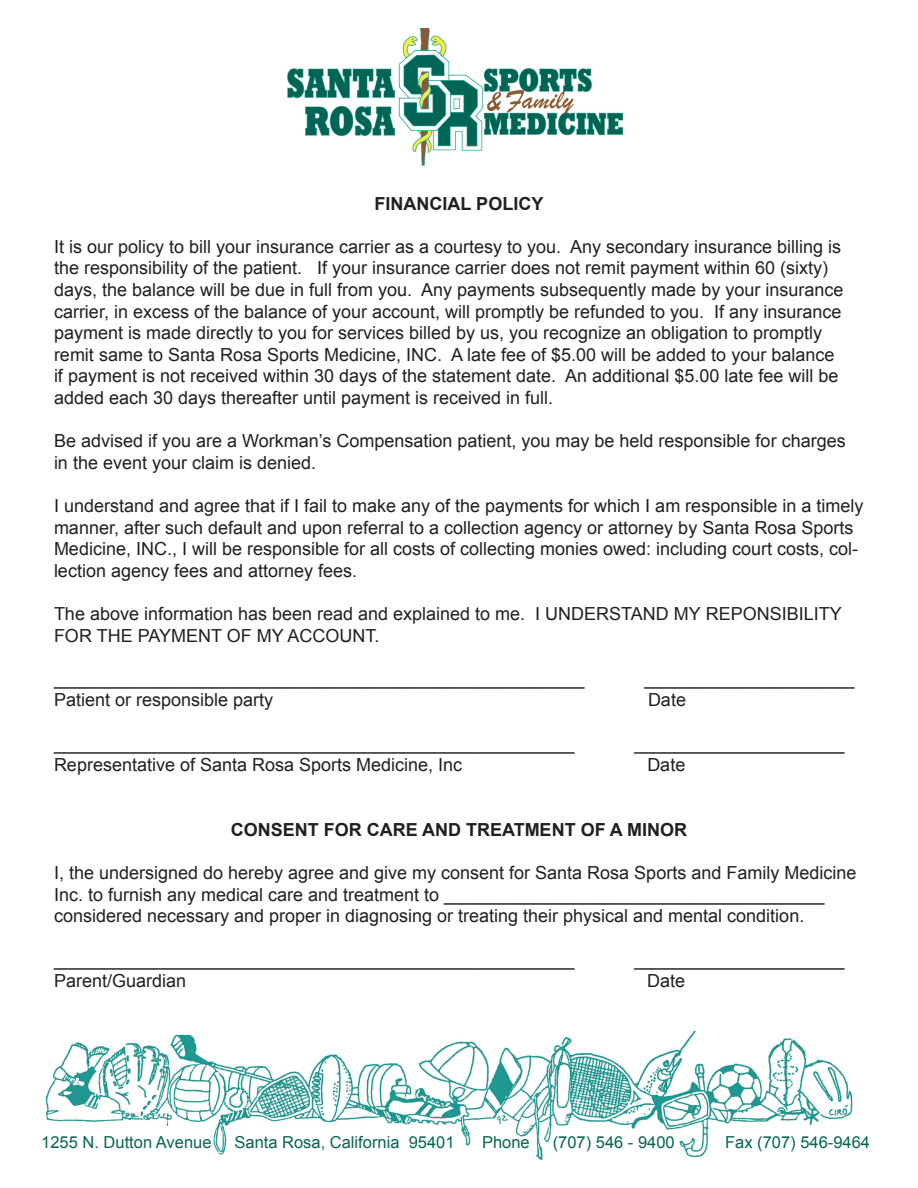
<style>
.page{position:relative;width:918px;height:1188px;background:#fff}
.page>*{position:absolute;margin:0;border:0;box-sizing:border-box;transform-origin:0 0}
.t1{font:18px/21.6px "Arial";color:#231f20}
.t2{font:700 18px "Arial";color:#231f20}
.t3{font:16.5px "Arial";color:#066554}
</style>
<div class="page">
<img style="left:287px;top:28px;width:337px;height:138px">
<img style="left:45px;top:1030px;width:808px;height:130px">
<p class="t2" style="left:375px;top:191px;width:170px">FINANCIAL POLICY</p>
<p class="t1" style="left:54px;top:236px;width:791px">It is our policy to bill your insurance carrier as a courtesy to you. Any secondary insurance billing is the responsibility of the patient. If your insurance carrier does not remit payment within 60 (sixty) days, the balance will be due in full from you. Any payments subsequently made by your insurance carrier, in excess of the balance of your account, will promptly be refunded to you. If any insurance payment is made directly to you for services billed by us, you recognize an obligation to promptly remit same to Santa Rosa Sports Medicine, INC. A late fee of $5.00 will be added to your balance if payment is not received within 30 days of the statement date. An additional $5.00 late fee will be added each 30 days thereafter until payment is received in full.</p>
<p class="t1" style="left:54px;top:430px;width:793px">Be advised if you are a Workman’s Compensation patient, you may be held responsible for charges in the event your claim is denied.</p>
<p class="t1" style="left:54px;top:495px;width:811px">I understand and agree that if I fail to make any of the payments for which I am responsible in a timely manner, after such default and upon referral to a collection agency or attorney by Santa Rosa Sports Medicine, INC., I will be responsible for all costs of collecting monies owed: including court costs, col&shy;lection agency fees and attorney fees.</p>
<p class="t1" style="left:54px;top:603px;width:789px">The above information has been read and explained to me. I UNDERSTAND MY REPONSIBILITY<br>FOR THE PAYMENT OF MY ACCOUNT.</p>
<p class="t1" style="left:54px;top:668px;width:532px">_____________________________________________________</p>
<p class="t1" style="left:644px;top:668px;width:212px">_____________________</p>
<p class="t1" style="left:54px;top:690px;width:221px">Patient or responsible party</p>
<p class="t1" style="left:648px;top:690px;width:40px">Date</p>
<p class="t1" style="left:54px;top:733px;width:522px">____________________________________________________</p>
<p class="t1" style="left:634px;top:733px;width:212px">_____________________</p>
<p class="t1" style="left:54px;top:754px;width:410px">Representative of Santa Rosa Sports Medicine, Inc</p>
<p class="t1" style="left:647px;top:754px;width:40px">Date</p>
<p class="t2" style="left:231px;top:818px;width:458px">CONSENT FOR CARE AND TREATMENT OF A MINOR</p>
<p class="t1" style="left:54px;top:862px;width:804px">I, the undersigned do hereby agree and give my consent for Santa Rosa Sports and Family Medicine<br>Inc. to furnish any medical care and treatment to ______________________________________</p>
<p class="t1" style="left:54px;top:906px;width:752px">considered necessary and proper in diagnosing or treating their physical and mental condition.</p>
<p class="t1" style="left:54px;top:949px;width:522px">____________________________________________________</p>
<p class="t1" style="left:634px;top:949px;width:212px">_____________________</p>
<p class="t1" style="left:54px;top:970px;width:134px">Parent/Guardian</p>
<p class="t1" style="left:647px;top:970px;width:40px">Date</p>
<p class="t3" style="left:41px;top:1131px;width:172px">1255 N. Dutton Avenue</p>
<p class="t3" style="left:235px;top:1131px;width:222px">Santa Rosa, California 95401</p>
<p class="t3" style="left:482px;top:1131px;width:49px">Phone</p>
<p class="t3" style="left:553px;top:1131px;width:123px">(707) 546 - 9400</p>
<p class="t3" style="left:725px;top:1131px;width:146px">Fax (707) 546-9464</p>
</div>
